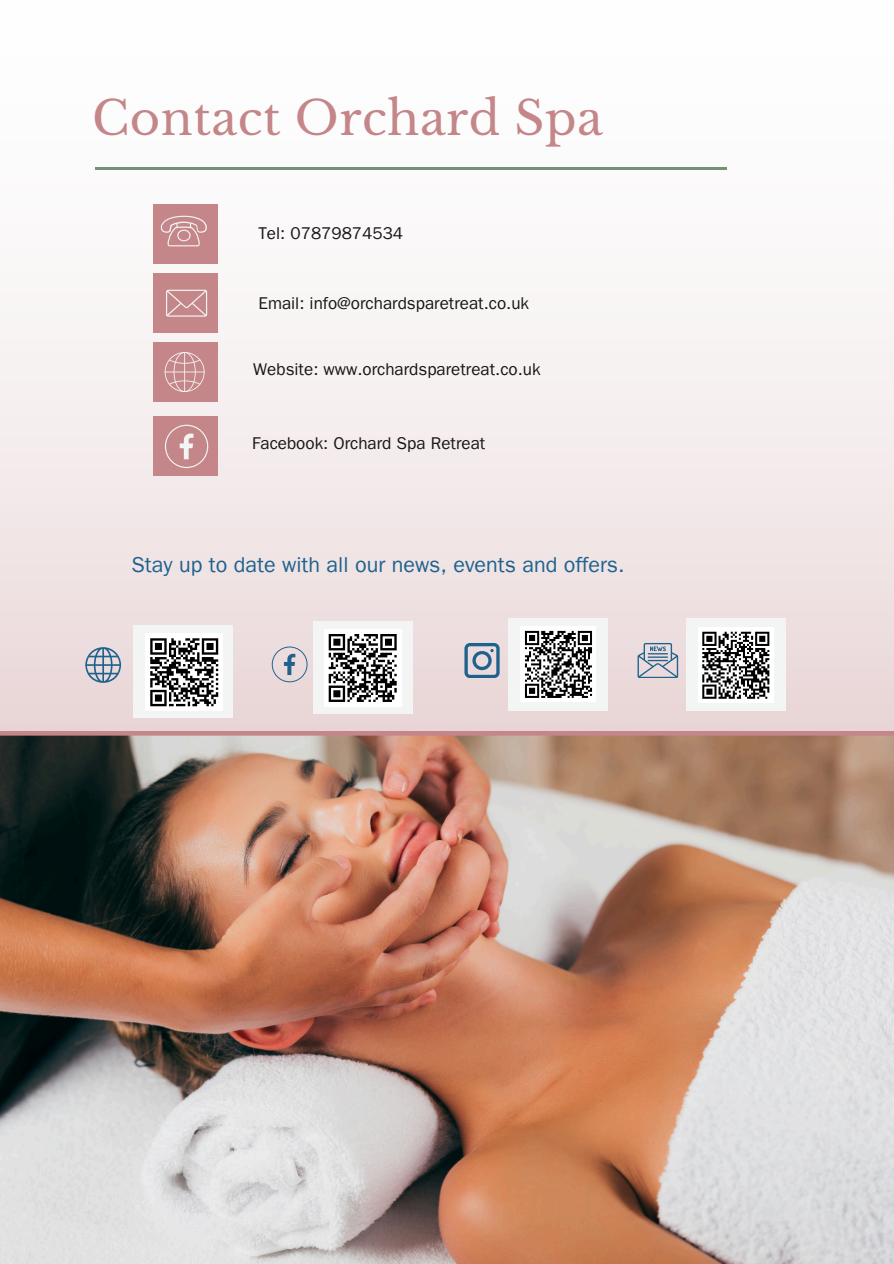
<style>
.page{position:relative;width:894px;height:1264px;background:#fff}
.page>*{position:absolute;margin:0;border:0;box-sizing:border-box;transform-origin:0 0}
.t1{font:46.5px "Libre Baskerville";letter-spacing:.01em;color:#c48689}
.t2{font:21.6px "Franklin Gothic LT Pro";color:#1f628e}
.t3{font:17.1px "Franklin Gothic LT Pro";color:#171616}
</style>
<div class="page">
<svg style="left:0;top:167px;width:893px;height:564px;fill:#f5eeee"></svg>
<div style="left:153px;top:204px;width:65px;height:60px;background:#c48689"></div>
<svg style="left:161px;top:216px;width:46px;height:30px"></svg>
<div style="left:153px;top:273px;width:65px;height:60px;background:#c48689"></div>
<svg style="left:166px;top:290px;width:41px;height:27px"></svg>
<svg style="left:272px;top:646px;width:35px;height:36px"></svg>
<div style="left:153px;top:415px;width:65px;height:60px;background:#c48689"></div>
<svg style="left:165px;top:425px;width:43px;height:43px"></svg>
<div style="left:153px;top:342px;width:65px;height:60px;background:#c48689"></div>
<svg style="left:165px;top:352px;width:39px;height:39px"></svg>
<hr style="left:165px;top:371px;width:39px;height:1px;background:#f3f4f4">
<div style="left:313px;top:621px;width:100px;height:93px;background:#f3f4f4"></div>
<div style="left:133px;top:625px;width:100px;height:92px;background:#f3f4f4"></div>
<div style="left:324px;top:629px;width:77px;height:77px;background:#fff"></div>
<svg style="left:328px;top:634px;width:69px;height:68px"></svg>
<hr style="left:95px;top:167px;width:631px;height:2px;background:#759074">
<img style="left:0;top:731px;width:893px;height:532px">
<div style="left:145px;top:633px;width:78px;height:78px;background:#fff"></div>
<svg style="left:150px;top:638px;width:69px;height:69px"></svg>
<svg style="left:85px;top:647px;width:36px;height:41px"></svg>
<svg style="left:464px;top:643px;width:35px;height:35px"></svg>
<div style="left:508px;top:618px;width:100px;height:93px;background:#f3f4f4"></div>
<div style="left:685px;top:618px;width:100px;height:93px;background:#f3f4f4"></div>
<svg style="left:637px;top:643px;width:41px;height:35px"></svg>
<div style="left:520px;top:627px;width:76px;height:75px;background:#fff"></div>
<svg style="left:525px;top:630px;width:67px;height:68px"></svg>
<div style="left:698px;top:627px;width:75px;height:75px;background:#fff"></div>
<svg style="left:702px;top:631px;width:68px;height:68px"></svg>
<h1 class="t1" style="left:92px;top:90px;width:512px">Contact Orchard Spa</h1>
<p class="t3" style="left:258px;top:227px;width:146px">Tel: 07879874534</p>
<p class="t3" style="left:258px;top:297px;width:272px">Email: info@orchardsparetreat.co.uk</p>
<p class="t3" style="left:253px;top:363px;width:289px">Website: www.orchardsparetreat.co.uk</p>
<p class="t3" style="left:252px;top:437px;width:234px">Facebook: Orchard Spa Retreat</p>
<p class="t2" style="left:131px;top:557px;width:494px">Stay up to date with all our news, events and offers.</p>
</div>
